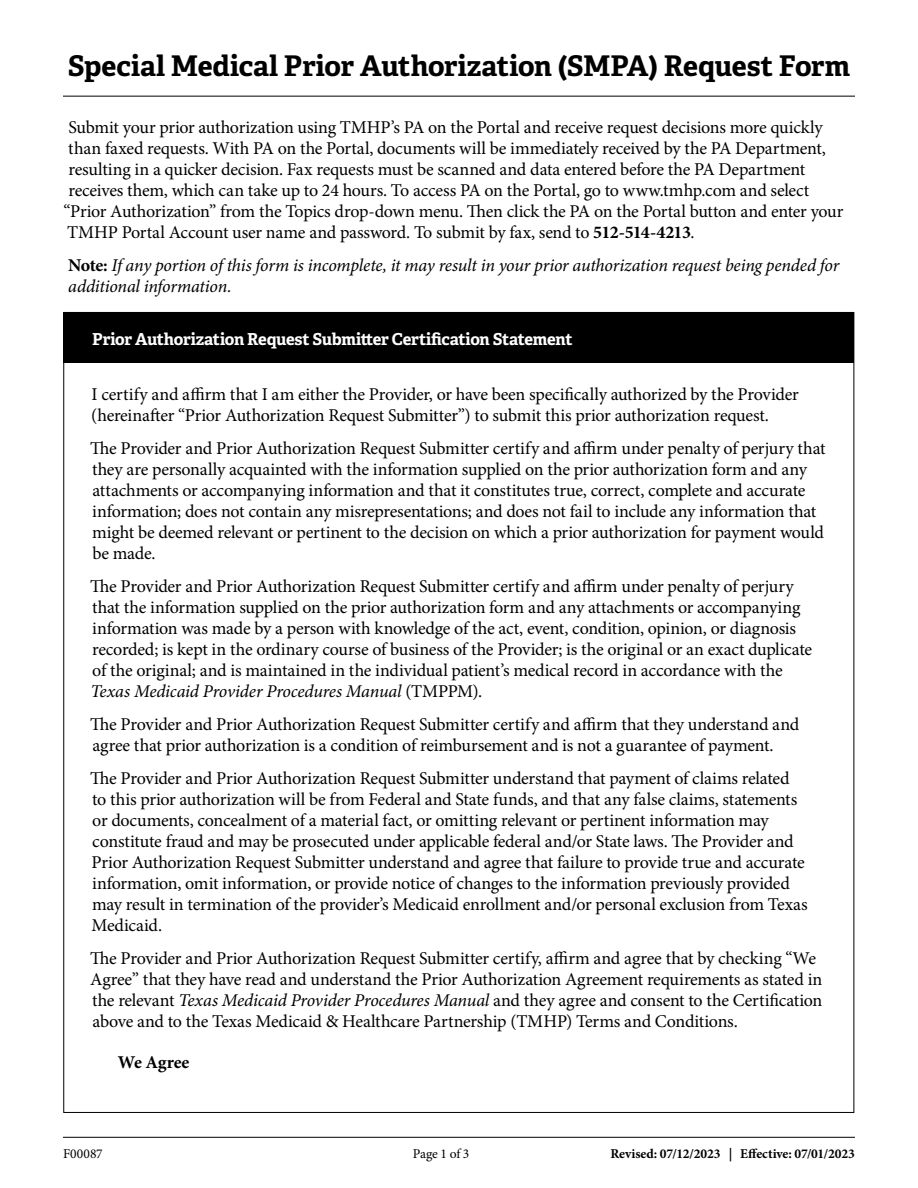
<style>
.page{position:relative;width:918px;height:1188px;background:#fff}
.page>*{position:absolute;margin:0;border:0;box-sizing:border-box;transform-origin:0 0}
.Form_Title{font:700 28.5px "Adelle";letter-spacing:-.005em;color:#000}
.Body{font:18px/21px "Minion Pro";letter-spacing:-.015em;color:#000}
.Note{font:italic 18px/21px "Minion Pro";letter-spacing:-.015em;color:#000}
.Body-2{font:700 18px "Minion Pro";letter-spacing:-.01em;color:#000}
.Certification_Statement{font:700 16.5px "Adelle";letter-spacing:-.02em;color:#fff}
.t1{font:700 13.5px "Minion Pro";letter-spacing:-.005em;color:#000}
.t2{font:13.5px "Minion Pro";color:#000}
.s1{font-weight:700}
.s2{font-weight:700;font-style:normal}
.s3{font-style:italic}
</style>
<div class="page">
<hr style="left:63px;top:1137px;width:792px;height:1px;background:#000">
<hr style="left:63px;top:96px;width:792px;height:1px;background:#000">
<div style="left:64px;top:312px;width:790px;height:51px;background:#000"></div>
<h1 class="Form_Title" style="left:68px;top:47px;width:784px">Special Medical Prior Authorization (SMPA) Request Form</h1>
<p class="Body" style="left:63px;top:117px;width:782px">Submit your prior authorization using TMHP’s PA on the Portal and receive request decisions more quickly than faxed requests. With PA on the Portal, documents will be immediately received by the PA Department, resulting in a quicker decision. Fax requests must be scanned and data entered before the PA Department receives them, which can take up to 24 hours. To access PA on the Portal, go to www.tmhp.com and select “Prior Authorization” from the Topics drop-down menu. Then click the PA on the Portal button and enter your TMHP Portal Account user name and password. To submit by fax, send to <span class="s1">512-514-4213</span>.</p>
<p class="Note" style="left:68px;top:254px;width:773px"><span class="s2">Note:</span> If any portion of this form is incomplete, it may result in your prior authorization request being pended for additional information.</p>
<h2 class="Certification_Statement" style="left:92px;top:329px;width:482px">Prior Authorization Request Submitter Certification Statement</h2>
<p class="Body" style="left:91px;top:384px;width:709px">I certify and affirm that I am either the Provider, or have been specifically authorized by the Provider (hereinafter “Prior Authorization Request Submitter”) to submit this prior authorization request.</p>
<p class="Body" style="left:90px;top:438px;width:737px">The Provider and Prior Authorization Request Submitter certify and affirm under penalty of perjury that they are personally acquainted with the information supplied on the prior authorization form and any attachments or accompanying information and that it constitutes true, correct, complete and accurate information; does not contain any misrepresentations; and does not fail to include any information that might be deemed relevant or pertinent to the decision on which a prior authorization for payment would be made.</p>
<p class="Body" style="left:90px;top:576px;width:723px">The Provider and Prior Authorization Request Submitter certify and affirm under penalty of perjury that the information supplied on the prior authorization form and any attachments or accompanying information was made by a person with knowledge of the act, event, condition, opinion, or diagnosis recorded; is kept in the ordinary course of business of the Provider; is the original or an exact duplicate of the original; and is maintained in the individual patient’s medical record in accordance with the <span class="s3">Texas Medicaid Provider Procedures Manual</span> (TMPPM).</p>
<p class="Body" style="left:90px;top:714px;width:711px">The Provider and Prior Authorization Request Submitter certify and affirm that they understand and agree that prior authorization is a condition of reimbursement and is not a guarantee of payment.</p>
<p class="Body" style="left:90px;top:768px;width:719px">The Provider and Prior Authorization Request Submitter understand that payment of claims related to this prior authorization will be from Federal and State funds, and that any false claims, statements or documents, concealment of a material fact, or omitting relevant or pertinent information may constitute fraud and may be prosecuted under applicable federal and/or State laws. The Provider and Prior Authorization Request Submitter understand and agree that failure to provide true and accurate information, omit information, or provide notice of changes to the information previously provided may result in termination of the provider’s Medicaid enrollment and/or personal exclusion from Texas Medicaid.</p>
<p class="Body" style="left:90px;top:948px;width:734px">The Provider and Prior Authorization Request Submitter certify, affirm and agree that by checking “We Agree” that they have read and understand the Prior Authorization Agreement requirements as stated in the relevant <span class="s3">Texas Medicaid Provider Procedures Manual</span> and they agree and consent to the Certification above and to the Texas Medicaid &amp; Healthcare Partnership (TMHP) Terms and Conditions.</p>
<p class="Body-2" style="left:118px;top:1050px;width:73px">We Agree</p>
<p class="t2" style="left:63px;top:1145px;width:41px">F00087</p>
<p class="t2" style="left:413px;top:1145px;width:58px">Page 1 of 3</p>
<p class="t1" style="left:610px;top:1144px;width:246px">Revised: 07/12/2023 | Effective: 07/01/2023</p>
</div>
